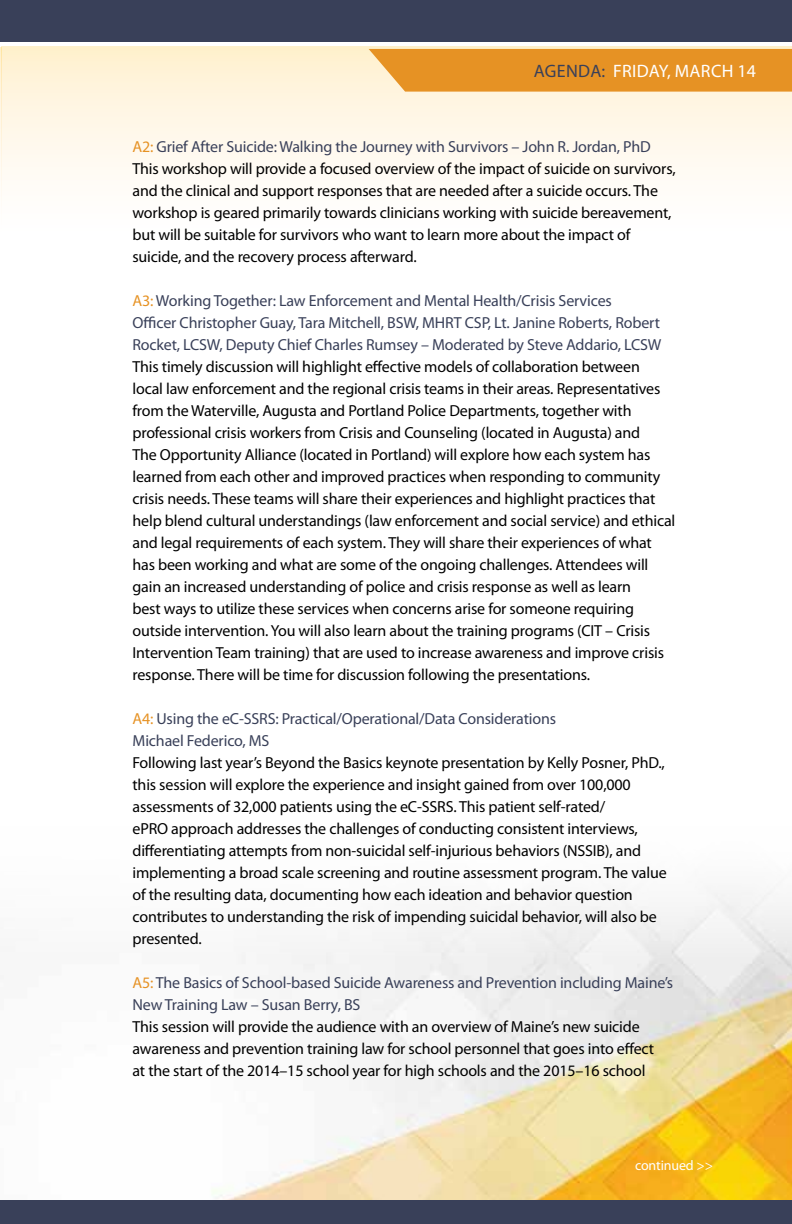
<style>
.page{position:relative;width:792px;height:1224px;background:#fff}
.page>*{position:absolute;margin:0;border:0;box-sizing:border-box;transform-origin:0 0}
.t1{font:18px "Myriad Pro";letter-spacing:.02em;color:#fff}
.t2{font:16px/22px "Myriad Pro";letter-spacing:-.01em;color:#000}
.t3{font:16px/22px "Myriad Pro";letter-spacing:-.01em;color:#394059}
.t4{font:14px "Myriad Pro";letter-spacing:-.01em;color:#fff}
.s1{color:#394059}
.s2{color:#e69224}
</style>
<div class="page">
<svg style="left:0;top:47px;width:1px;height:129px"></svg>
<img style="left:211px;top:891px;width:581px;height:309px">
<div style="left:1px;top:47px;width:791px;height:184px;background:linear-gradient(to bottom,#fff1d1,#fff)"></div>
<div style="left:0;top:0;width:792px;height:42px;background:#394059"></div>
<div style="left:0;top:1200px;width:792px;height:24px;background:#394059"></div>
<div style="left:369px;top:49px;width:423px;height:43px;background:#e69224"></div>
<p class="t1" style="left:534px;top:60px;width:224px"><span class="s1">AGENDA:</span> FRIDAY, MARCH 14</p>
<p class="t2" style="left:132px;top:135px;width:545px"><span class="s2">A2:</span> <span class="s1">Grief After Suicide: Walking the Journey with Survivors – John R. Jordan, PhD </span>This workshop will provide a focused overview of the impact of suicide on survivors, and the clinical and support responses that are needed after a suicide occurs. The workshop is geared primarily towards clinicians working with suicide bereavement, but will be suitable for survivors who want to learn more about the impact of suicide, and the recovery process afterward.</p>
<p class="t3" style="left:132px;top:289px;width:530px"><span class="s2">A3:</span> Working Together: Law Enforcement and Mental Health/Crisis Services<br>Officer Christopher Guay, Tara Mitchell, BSW, MHRT CSP, Lt. Janine Roberts, Robert<br>Rocket, LCSW, Deputy Chief Charles Rumsey – Moderated by Steve Addario, LCSW</p>
<p class="t2" style="left:132px;top:355px;width:544px">This timely discussion will highlight effective models of collaboration between<br>local law enforcement and the regional crisis teams in their areas. Representatives from the Waterville, Augusta and Portland Police Departments, together with professional crisis workers from Crisis and Counseling (located in Augusta) and<br>The Opportunity Alliance (located in Portland) will explore how each system has learned from each other and improved practices when responding to community crisis needs. These teams will share their experiences and highlight practices that help blend cultural understandings (law enforcement and social service) and ethical and legal requirements of each system. They will share their experiences of what has been working and what are some of the ongoing challenges. Attendees will gain an increased understanding of police and crisis response as well as learn<br>best ways to utilize these services when concerns arise for someone requiring outside intervention. You will also learn about the training programs (CIT – Crisis Intervention Team training) that are used to increase awareness and improve crisis response. There will be time for discussion following the presentations.</p>
<p class="t3" style="left:132px;top:707px;width:425px"><span class="s2">A4:</span> Using the eC-SSRS: Practical/Operational/Data Considerations<br>Michael Federico, MS</p>
<p class="t2" style="left:132px;top:751px;width:536px">Following last year’s Beyond the Basics keynote presentation by Kelly Posner, PhD., this session will explore the experience and insight gained from over 100,000 assessments of 32,000 patients using the eC-SSRS. This patient self-rated/<br>ePRO approach addresses the challenges of conducting consistent interviews, differentiating attempts from non-suicidal self-injurious behaviors (NSSIB), and implementing a broad scale screening and routine assessment program. The value of the resulting data, documenting how each ideation and behavior question contributes to understanding the risk of impending suicidal behavior, will also be presented.</p>
<p class="t3" style="left:132px;top:971px;width:542px"><span class="s2">A5:</span> The Basics of School-based Suicide Awareness and Prevention including Maine’s<br>New Training Law – Susan Berry, BS</p>
<p class="t2" style="left:132px;top:1015px;width:523px">This session will provide the audience with an overview of Maine’s new suicide awareness and prevention training law for school personnel that goes into effect at the start of the 2014–15 school year for high schools and the 2015–16 school</p>
<p class="t4" style="left:635px;top:1156px;width:80px">continued &gt;&gt;</p>
</div>
